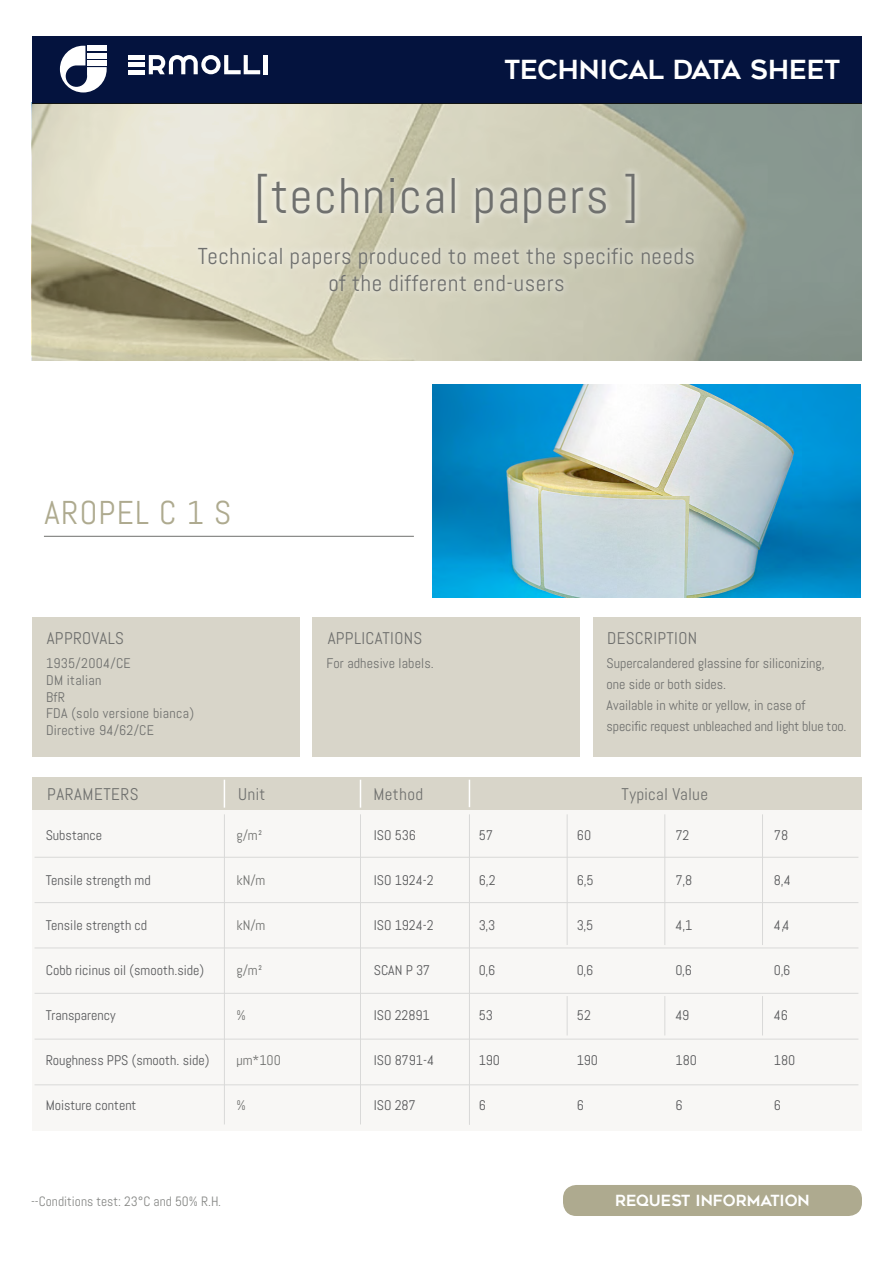
<style>
.page{position:relative;width:893px;height:1263px;background:#fff}
.page>*{position:absolute;margin:0;border:0;box-sizing:border-box;transform-origin:0 0}
.t1{font:49.95px "Abel";letter-spacing:.03em;color:#6f706e}
.t2{font:33px "Abel Pro";letter-spacing:.04em;color:#aeaa8f}
.t3{font:26.1px "Geometos";color:#fff}
.t4{font:22.95px/27.6px "Abel Pro";letter-spacing:.02em;color:#6f706e;text-align:center}
.t5{font:16.95px "Abel Pro";letter-spacing:.02em;color:#6f706e}
.t6{font:15.3px "Geometos";color:#fff}
.t7{font:13.95px "Abel";color:#58595b}
.t8{font:13.95px/21px "Abel";color:#6f706e}
.t9{font:13.95px/16.6px "Abel";letter-spacing:.02em;color:#6f706e}
.t10{font:13.5px "Abel";color:#868785}
</style>
<div class="page">
<div style="left:32px;top:36px;width:829px;height:68px;background:#04133e"></div>
<svg style="left:60px;top:46px;width:47px;height:46px"></svg>
<svg style="left:149px;top:55px;width:111px;height:19px"></svg>
<hr style="left:264px;top:55px;width:4px;height:19px;background:#fff">
<hr style="left:128px;top:55px;width:16px;height:4px;background:#fff">
<hr style="left:128px;top:70px;width:16px;height:4px;background:#fff">
<hr style="left:128px;top:63px;width:16px;height:4px;background:#fff">
<div style="left:593px;top:618px;width:268px;height:139px;background:#d8d5c9"></div>
<div style="left:32px;top:777px;width:829px;height:353px;background:#f8f7f5"></div>
<div style="left:313px;top:618px;width:267px;height:139px;background:#d8d5c9"></div>
<div style="left:32px;top:777px;width:829px;height:33px;background:#d8d5c9"></div>
<svg style="left:224px;top:780px;width:1px;height:28px"></svg>
<svg style="left:360px;top:780px;width:1px;height:28px"></svg>
<svg style="left:469px;top:780px;width:1px;height:27px"></svg>
<div style="left:32px;top:618px;width:268px;height:139px;background:#d8d5c9"></div>
<hr style="left:224px;top:814px;width:1px;height:310px;background:#d9d9d8">
<hr style="left:360px;top:814px;width:1px;height:310px;background:#d9d9d8">
<hr style="left:469px;top:814px;width:1px;height:311px;background:#d9d9d8">
<hr style="left:567px;top:814px;width:1px;height:131px;background:#d9d9d8">
<hr style="left:567px;top:996px;width:1px;height:39px;background:#d9d9d8">
<hr style="left:664px;top:814px;width:1px;height:131px;background:#d9d9d8">
<hr style="left:664px;top:996px;width:1px;height:39px;background:#d9d9d8">
<hr style="left:762px;top:814px;width:1px;height:131px;background:#d9d9d8">
<hr style="left:762px;top:996px;width:1px;height:39px;background:#d9d9d8">
<hr style="left:35px;top:857px;width:823px;height:1px;background:#d9d9d8">
<hr style="left:35px;top:902px;width:823px;height:1px;background:#d9d9d8">
<hr style="left:35px;top:947px;width:823px;height:1px;background:#d9d9d8">
<hr style="left:35px;top:1039px;width:823px;height:1px;background:#d9d9d8">
<hr style="left:35px;top:1084px;width:823px;height:1px;background:#d9d9d8">
<hr style="left:35px;top:993px;width:823px;height:1px;background:#d9d9d8">
<hr style="left:44px;top:536px;width:370px;height:1px;background:#6f706e">
<img style="left:433px;top:385px;width:427px;height:212px">
<div style="left:563px;top:1185px;width:299px;height:31px;background:#aeaa8f;border-radius:13px"></div>
<svg style="left:32px;top:103px;width:829px;height:258px;background:#bbbdab"></svg>
<svg style="left:192px;top:240px;width:509px;height:58px;background:#d5d3c0"></svg>
<svg style="left:250px;top:166px;width:393px;height:64px;background:#dad8c5"></svg>
<h3 class="t3" style="left:504px;top:55px;width:338px">TECHNICAL DATA SHEET</h3>
<h1 class="t1" style="left:254px;top:164px;width:386px">[technical papers ]</h1>
<h3 class="t4" style="left:198px;top:242px;width:499px">Technical papers produced to meet the specific needs of the different end-users</h3>
<h2 class="t2" style="left:45px;top:492px;width:188px">AROPEL C 1 S</h2>
<p class="t5" style="left:47px;top:627px;width:79px">APPROVALS</p>
<p class="t9" style="left:46px;top:655px;width:149px">1935/2004/CE<br>DM italian<br>BfR<br>FDA (solo versione bianca)<br>Directive 94/62/CE</p>
<p class="t5" style="left:328px;top:627px;width:96px">APPLICATIONS</p>
<p class="t8" style="left:326px;top:653px;width:109px">For adhesive labels.</p>
<p class="t5" style="left:607px;top:627px;width:91px">DESCRIPTION</p>
<p class="t8" style="left:607px;top:653px;width:241px">Supercalandered glassine for siliconizing, one side or both sides.<br>Available in white or yellow, in case of specific request unbleached and light blue too.</p>
<p class="t5" style="left:47px;top:783px;width:93px">PARAMETERS</p>
<p class="t5" style="left:238px;top:783px;width:29px">Unit</p>
<p class="t5" style="left:374px;top:783px;width:51px">Method</p>
<p class="t5" style="left:622px;top:783px;width:88px">Typical Value</p>
<p class="t7" style="left:46px;top:826px;width:58px">Substance</p>
<p class="t7" style="left:46px;top:871px;width:107px">Tensile strength md</p>
<p class="t7" style="left:46px;top:916px;width:103px">Tensile strength cd</p>
<p class="t7" style="left:46px;top:961px;width:160px">Cobb ricinus oil (smooth.side)</p>
<p class="t7" style="left:46px;top:1006px;width:71px">Transparency</p>
<p class="t7" style="left:46px;top:1051px;width:165px">Roughness PPS (smooth. side)</p>
<p class="t7" style="left:46px;top:1096px;width:92px">Moisture content</p>
<p class="t8" style="left:236px;top:824px;width:27px">g/m²</p>
<p class="t8" style="left:236px;top:869px;width:30px">kN/m</p>
<p class="t8" style="left:236px;top:914px;width:30px">kN/m</p>
<p class="t8" style="left:236px;top:959px;width:27px">g/m²</p>
<p class="t8" style="left:236px;top:1004px;width:11px">%</p>
<p class="t8" style="left:236px;top:1049px;width:46px">µm*100</p>
<p class="t8" style="left:236px;top:1094px;width:11px">%</p>
<p class="t7" style="left:374px;top:826px;width:44px">ISO 536</p>
<p class="t7" style="left:374px;top:871px;width:61px">ISO 1924-2</p>
<p class="t7" style="left:374px;top:916px;width:61px">ISO 1924-2</p>
<p class="t7" style="left:374px;top:961px;width:58px">SCAN P 37</p>
<p class="t7" style="left:374px;top:1006px;width:58px">ISO 22891</p>
<p class="t7" style="left:374px;top:1051px;width:62px">ISO 8791-4</p>
<p class="t7" style="left:374px;top:1096px;width:43px">ISO 287</p>
<p class="t7" style="left:479px;top:826px;width:16px">57</p>
<p class="t7" style="left:479px;top:871px;width:18px">6,2</p>
<p class="t7" style="left:479px;top:916px;width:18px">3,3</p>
<p class="t7" style="left:479px;top:961px;width:18px">0,6</p>
<p class="t7" style="left:479px;top:1006px;width:16px">53</p>
<p class="t7" style="left:479px;top:1051px;width:23px">190</p>
<p class="t7" style="left:479px;top:1096px;width:9px">6</p>
<p class="t7" style="left:577px;top:826px;width:16px">60</p>
<p class="t7" style="left:577px;top:871px;width:18px">6,5</p>
<p class="t7" style="left:577px;top:916px;width:18px">3,5</p>
<p class="t7" style="left:577px;top:961px;width:18px">0,6</p>
<p class="t7" style="left:577px;top:1006px;width:16px">52</p>
<p class="t7" style="left:577px;top:1051px;width:23px">190</p>
<p class="t7" style="left:577px;top:1096px;width:9px">6</p>
<p class="t7" style="left:675px;top:826px;width:16px">72</p>
<p class="t7" style="left:675px;top:871px;width:18px">7,8</p>
<p class="t7" style="left:675px;top:916px;width:18px">4,1</p>
<p class="t7" style="left:675px;top:961px;width:18px">0,6</p>
<p class="t7" style="left:675px;top:1006px;width:15px">49</p>
<p class="t7" style="left:675px;top:1051px;width:23px">180</p>
<p class="t7" style="left:675px;top:1096px;width:9px">6</p>
<p class="t7" style="left:774px;top:826px;width:16px">78</p>
<p class="t7" style="left:774px;top:871px;width:18px">8,4</p>
<p class="t7" style="left:774px;top:916px;width:17px">4,4</p>
<p class="t7" style="left:774px;top:961px;width:18px">0,6</p>
<p class="t7" style="left:774px;top:1006px;width:16px">46</p>
<p class="t7" style="left:774px;top:1051px;width:23px">180</p>
<p class="t7" style="left:774px;top:1096px;width:9px">6</p>
<p class="t10" style="left:31px;top:1193px;width:192px">--Conditions test: 23°C and 50% R.H.</p>
<p class="t6" style="left:615px;top:1191px;width:196px">REQUEST INFORMATION</p>
</div>
